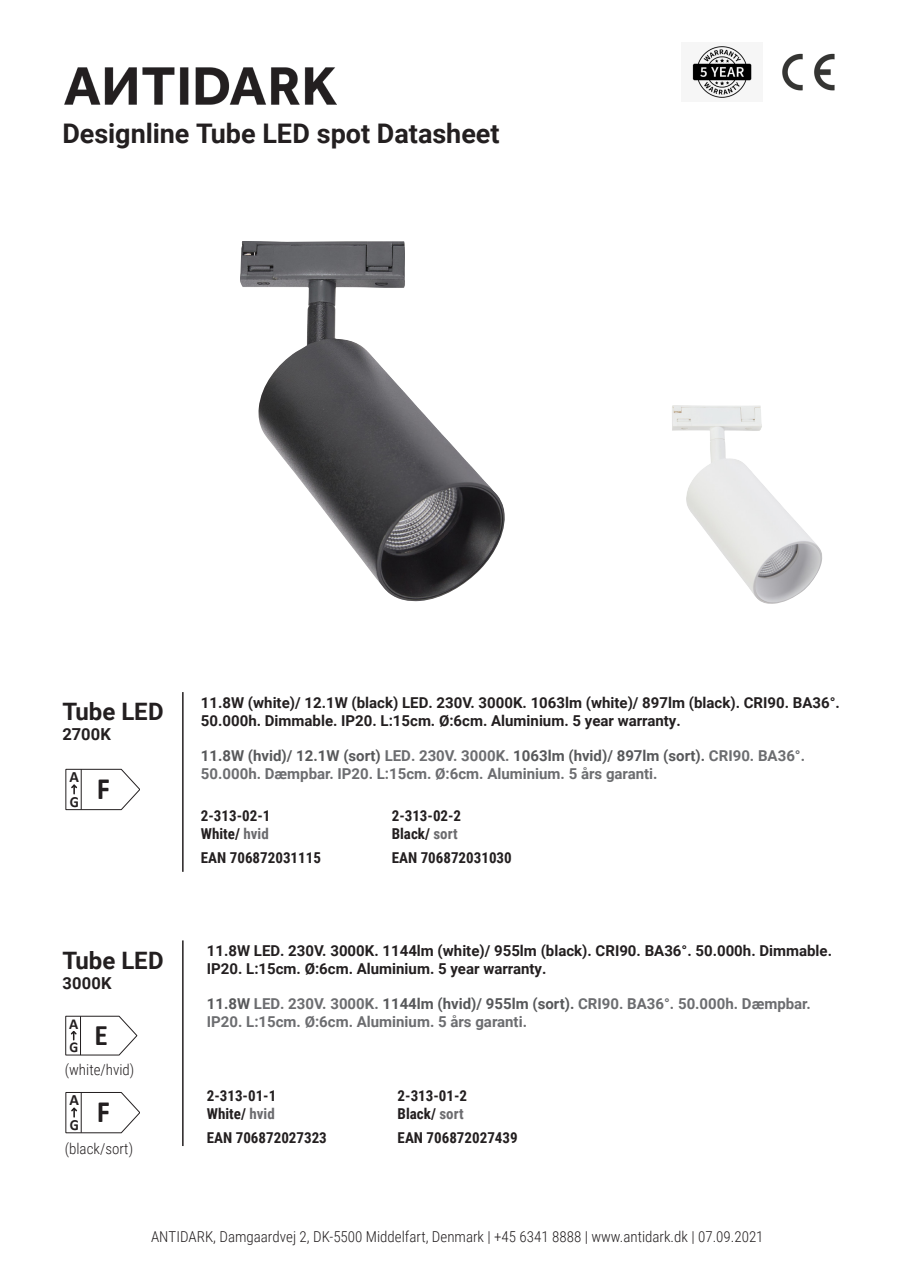
<style>
.page{position:relative;width:910px;height:1280px;background:#fff}
.page>*{position:absolute;margin:0;border:0;box-sizing:border-box;transform-origin:0 0}
.t1{font:700 31.05px "Calibri";color:#231f20;scale:.92 1}
.t2{font:700 30px "Calibri";color:#231f20;scale:.92 1}
.t3{font:700 27px "Roboto";color:#231f20}
.t4{font:700 24px "Roboto";color:#231f20}
.t5{font:700 16.5px "Roboto";letter-spacing:.015em;color:#231f20}
.t6{font:700 15.75px "Calibri";color:#231f20}
.t7{font:700 15.6px "Calibri";color:#231f20;scale:.92 1}
.t8{font:700 15.15px "Calibri";color:#231f20}
.t9{font:700 15px/18px "Roboto";color:#231f20}
.t10{font:700 15px/18px "Roboto";color:#6c6d70}
.t11{font:700 15px "Roboto Condensed";color:#231f20}
.t12{font:300 15px "Roboto Condensed";color:#231f20}
.t13{font:700 15px "Calibri";color:#231f20;scale:.92 1}
.s1{color:#57585a}
.s2{color:#6b6b6e}
</style>
<div class="page">
<img style="left:65px;top:67px;width:272px;height:38px">
<img style="left:782px;top:53px;width:53px;height:38px">
<img style="left:240px;top:241px;width:265px;height:361px">
<img style="left:692px;top:46px;width:60px;height:52px">
<hr style="left:182px;top:692px;width:2px;height:180px;background:#231f20">
<hr style="left:182px;top:940px;width:2px;height:206px;background:#231f20">
<svg style="left:65px;top:1015px;width:73px;height:41px"></svg>
<hr style="left:80px;top:1016px;width:1px;height:39px;background:#231f20">
<svg style="left:65px;top:768px;width:74px;height:43px"></svg>
<hr style="left:81px;top:769px;width:1px;height:40px;background:#231f20">
<svg style="left:65px;top:1092px;width:74px;height:42px"></svg>
<hr style="left:81px;top:1092px;width:1px;height:41px;background:#231f20">
<img style="left:672px;top:405px;width:150px;height:199px">
<p class="t3" style="left:63px;top:115px;width:439px">Designline Tube LED spot Datasheet</p>
<p class="t4" style="left:63px;top:695px;width:103px">Tube LED</p>
<p class="t5" style="left:63px;top:723px;width:50px">2700K</p>
<p class="t6" style="left:69px;top:766px;width:11px">A</p>
<p class="t7" style="left:70px;top:790px;width:11px">G</p>
<p class="t1" style="left:97px;top:767px;width:16px">F</p>
<p class="t4" style="left:63px;top:943px;width:103px">Tube LED</p>
<p class="t5" style="left:63px;top:971px;width:51px">3000K</p>
<p class="t2" style="left:94px;top:1014px;width:16px">E</p>
<p class="t8" style="left:69px;top:1013px;width:11px">A</p>
<p class="t13" style="left:69px;top:1036px;width:11px">G</p>
<p class="t12" style="left:65px;top:1059px;width:71px">(white/hvid)</p>
<p class="t6" style="left:69px;top:1089px;width:11px">A</p>
<p class="t7" style="left:70px;top:1113px;width:11px">G</p>
<p class="t1" style="left:97px;top:1090px;width:16px">F</p>
<p class="t12" style="left:65px;top:1138px;width:70px">(black/sort)</p>
<p class="t9" style="left:201px;top:693px;width:640px">11.8W (white)/ 12.1W (black) LED. 230V. 3000K. 1063lm (white)/ 897lm (black). CRI90. BA36°.<br>50.000h. Dimmable. IP20. L:15cm. Ø:6cm. Aluminium. 5 year warranty.</p>
<p class="t10" style="left:201px;top:746px;width:606px"><span class="s1">11.8W (hvid)/ 12.1W (sort)</span> LED. 230V. 3000K. <span class="s1">1063lm (hvid)/ 897lm (sort).</span> CRI90. BA36°.<br>50.000h. Dæmpbar. IP20. L:15cm. Ø:6cm. Aluminium. 5 års garanti.</p>
<p class="t11" style="left:392px;top:805px;width:71px">2-313-02-2</p>
<p class="t11" style="left:392px;top:823px;width:67px">Black/ <span class="s2">sort</span></p>
<p class="t11" style="left:392px;top:847px;width:122px">EAN 706872031030</p>
<p class="t11" style="left:201px;top:805px;width:71px">2-313-02-1</p>
<p class="t11" style="left:201px;top:823px;width:69px">White/ <span class="s2">hvid</span></p>
<p class="t11" style="left:201px;top:847px;width:122px">EAN 706872031115</p>
<p class="t9" style="left:207px;top:941px;width:627px">11.8W LED. 230V. 3000K. 1144lm (white)/ 955lm (black). CRI90. BA36°. 50.000h. Dimmable.<br>IP20. L:15cm. Ø:6cm. Aluminium. 5 year warranty.</p>
<p class="t10" style="left:207px;top:994px;width:605px"><span class="s1">11.8W</span> LED. 230V. 3000K. <span class="s1">1144lm (hvid)/ 955lm (sort).</span> CRI90. BA36°. 50.000h. Dæmpbar.<br>IP20. L:15cm. Ø:6cm. Aluminium. 5 års garanti.</p>
<p class="t11" style="left:207px;top:1085px;width:71px">2-313-01-1</p>
<p class="t11" style="left:207px;top:1103px;width:69px">White/ <span class="s2">hvid</span></p>
<p class="t11" style="left:207px;top:1127px;width:122px">EAN 706872027323</p>
<p class="t11" style="left:398px;top:1085px;width:71px">2-313-01-2</p>
<p class="t11" style="left:398px;top:1103px;width:67px">Black/ <span class="s2">sort</span></p>
<p class="t11" style="left:398px;top:1127px;width:122px">EAN 706872027439</p>
<p class="t12" style="left:151px;top:1226px;width:614px">ANTIDARK, Damgaardvej 2, DK-5500 Middelfart, Denmark | +45 6341 8888 | www.antidark.dk | 07.09.2021</p>
</div>
